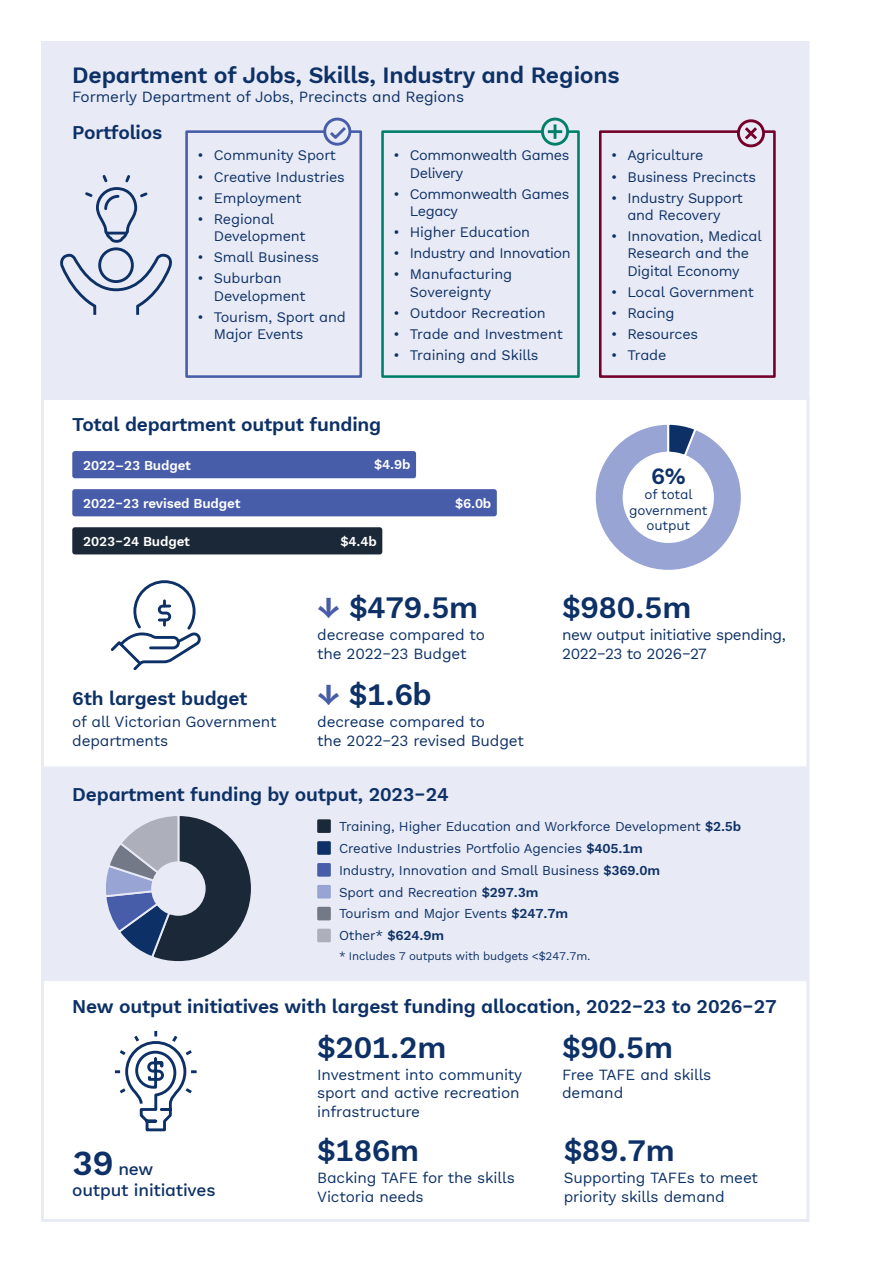
<style>
.page{position:relative;width:893px;height:1263px;background:#fff}
.page>*{position:absolute;margin:0;border:0;box-sizing:border-box;transform-origin:0 0}
.t1{font:600 30.75px "Work Sans";letter-spacing:-.01em;color:#0d3166}
.t2{font:600 23.1px "Work Sans";letter-spacing:-.01em;color:#0d3166}
.t3{font:600 19.2px "Work Sans";letter-spacing:-.01em;color:#0d3166}
.t4{font:500 17.25px/20.7px "Work Sans";letter-spacing:-.01em;color:#0d3166}
.t5{font:15.3px/18.5px "Work Sans";letter-spacing:-.01em;color:#0d3166}
.t6{font:14.4px/17.2px "Work Sans";letter-spacing:-.015em;color:#0d3166}
.t7{font:13.5px/21.9px "Work Sans";letter-spacing:-.01em;color:#0d3166}
.t8{font:600 13.5px "Work Sans";letter-spacing:-.01em;color:#fff}
.t9{font:11.55px "Work Sans";letter-spacing:-.01em;color:#0d3166}
.s1{color:#475da9}
.s2{font-weight:600}
.s3{font-weight:600;font-size:34.5px}
</style>
<div class="page">
<div style="left:43px;top:43px;width:765px;height:355px;background:#e8eaf5"></div>
<div style="left:41px;top:41px;width:768px;height:359px;border:3px solid #e8eaf5"></div>
<div style="left:43px;top:768px;width:765px;height:211px;background:#e8eaf5"></div>
<div style="left:41px;top:397px;width:768px;height:372px;border:3px solid #e8eaf5"></div>
<div style="left:41px;top:978px;width:768px;height:244px;border:3px solid #e8eaf5"></div>
<div style="left:381px;top:130px;width:199px;height:248px;border:3px solid #008068"></div>
<svg style="left:542px;top:119px;width:26px;height:25px"></svg>
<div style="left:541px;top:118px;width:28px;height:28px;border:3px solid #008068;border-radius:50%"></div>
<svg style="left:554px;top:124px;width:2px;height:15px"></svg>
<hr style="left:548px;top:130px;width:14px;height:3px;background:#008068">
<div style="left:599px;top:130px;width:177px;height:248px;border:3px solid #740029"></div>
<svg style="left:733px;top:119px;width:36px;height:28px"></svg>
<div style="left:185px;top:130px;width:177px;height:248px;border:3px solid #475da9"></div>
<div style="left:323px;top:118px;width:28px;height:28px;border:3px solid #475da9;border-radius:50%"></div>
<svg style="left:327px;top:124px;width:22px;height:18px"></svg>
<svg style="left:115px;top:1031px;width:82px;height:101px"></svg>
<div style="left:317px;top:819px;width:14px;height:14px;background:#1b2838"></div>
<div style="left:317px;top:863px;width:14px;height:14px;background:#475da9"></div>
<div style="left:317px;top:907px;width:14px;height:13px;background:#737986"></div>
<div style="left:317px;top:841px;width:14px;height:14px;background:#0d3166"></div>
<div style="left:317px;top:885px;width:14px;height:13px;background:#98a4d3"></div>
<div style="left:317px;top:929px;width:14px;height:13px;background:#adb0bb"></div>
<div style="left:72px;top:527px;width:310px;height:27px;background:#1b2838;border-radius:3px"></div>
<div style="left:72px;top:489px;width:425px;height:27px;background:#475da9;border-radius:3px"></div>
<div style="left:72px;top:451px;width:344px;height:27px;background:#475da9;border-radius:3px"></div>
<svg style="left:61px;top:173px;width:193px;height:789px"></svg>
<svg style="left:595px;top:424px;width:146px;height:146px"></svg>
<p class="t2" style="left:72px;top:57px;width:549px">Department of Jobs, Skills, Industry and Regions</p>
<p class="t5" style="left:72px;top:87px;width:393px">Formerly Department of Jobs, Precincts and Regions</p>
<p class="t3" style="left:72px;top:118px;width:92px">Portfolios</p>
<p class="t6" style="left:197px;top:146px;width:140px">• Community Sport</p>
<p class="t6" style="left:197px;top:167px;width:149px">• Creative Industries</p>
<p class="t6" style="left:197px;top:189px;width:106px">• Employment</p>
<p class="t6" style="left:214px;top:210px;width:93px;text-indent:-16px">• Regional<br>Development</p>
<p class="t6" style="left:197px;top:248px;width:123px">• Small Business</p>
<p class="t6" style="left:214px;top:269px;width:93px;text-indent:-16px">• Suburban<br>Development</p>
<p class="t6" style="left:214px;top:308px;width:134px;text-indent:-16px">• Tourism, Sport and<br>Major Events</p>
<p class="t6" style="left:410px;top:146px;width:161px;text-indent:-16px">• Commonwealth Games<br>Delivery</p>
<p class="t6" style="left:410px;top:185px;width:161px;text-indent:-16px">• Commonwealth Games<br>Legacy</p>
<p class="t6" style="left:393px;top:223px;width:138px">• Higher Education</p>
<p class="t6" style="left:393px;top:244px;width:179px">• Industry and Innovation</p>
<p class="t6" style="left:393px;top:265px;width:120px;text-align:center">• Manufacturing<br>Sovereignty</p>
<p class="t6" style="left:393px;top:304px;width:154px">• Outdoor Recreation</p>
<p class="t6" style="left:393px;top:325px;width:171px">• Trade and Investment</p>
<p class="t6" style="left:393px;top:346px;width:147px">• Training and Skills</p>
<p class="t3" style="left:72px;top:410px;width:311px">Total department output funding</p>
<p class="t8" style="left:374px;top:455px;width:38px">$4.9b</p>
<p class="t8" style="left:83px;top:455px;width:109px">2022–23 Budget</p>
<p class="t8" style="left:83px;top:493px;width:159px">2022‒23 revised Budget</p>
<p class="t8" style="left:83px;top:531px;width:108px">2023‒24 Budget</p>
<p class="t8" style="left:341px;top:531px;width:38px">$4.4b</p>
<p class="t8" style="left:455px;top:493px;width:38px">$6.0b</p>
<p class="t6" style="left:611px;top:146px;width:94px">• Agriculture</p>
<p class="t6" style="left:611px;top:167px;width:146px">• Business Precincts</p>
<p class="t6" style="left:611px;top:189px;width:133px;text-align:center">• Industry Support and Recovery</p>
<p class="t6" style="left:611px;top:227px;width:152px;text-align:center">• Innovation, Medical<br>Research and the<br>Digital Economy</p>
<p class="t6" style="left:611px;top:283px;width:144px">• Local Government</p>
<p class="t6" style="left:611px;top:304px;width:65px">• Racing</p>
<p class="t6" style="left:611px;top:325px;width:88px">• Resources</p>
<p class="t6" style="left:611px;top:346px;width:57px">• Trade</p>
<p class="t2" style="left:651px;top:458px;width:36px">6%</p>
<p class="t7" style="left:629px;top:486px;width:80px;line-height:15.3px;text-align:center">of total government output</p>
<p class="t3" style="left:72px;top:684px;width:177px">6th largest budget</p>
<p class="t5" style="left:72px;top:712px;width:206px">of all Victorian Government departments</p>
<p class="t1" style="left:317px;top:584px;width:163px"><span class="s1">↓</span> $479.5m</p>
<p class="t5" style="left:317px;top:625px;width:169px">decrease compared to the 2022‒23 Budget</p>
<p class="t1" style="left:317px;top:671px;width:116px"><span class="s1">↓</span> $1.6b</p>
<p class="t5" style="left:317px;top:712px;width:208px">decrease compared to<br>the 2022‒23 revised Budget</p>
<p class="t1" style="left:562px;top:584px;width:131px">$980.5m</p>
<p class="t5" style="left:562px;top:625px;width:225px">new output initiative spending,<br>2022‒23 to 2026‒27</p>
<p class="t3" style="left:72px;top:780px;width:378px">Department funding by output, 2023‒24</p>
<p class="t7" style="left:339px;top:815px;width:404px">Training, Higher Education and Workforce Development <span class="s2">$2.5b </span>Creative Industries Portfolio Agencies <span class="s2">$405.1m<br></span>Industry, Innovation and Small Business <span class="s2">$369.0m<br></span>Sport and Recreation <span class="s2">$297.3m<br></span>Tourism and Major Events <span class="s2">$247.7m<br></span>Other* <span class="s2">$624.9m</span></p>
<p class="t9" style="left:339px;top:947px;width:253px">* Includes 7 outputs with budgets &lt;$247.7m.</p>
<p class="t3" style="left:72px;top:991px;width:706px">New output initiatives with largest funding allocation, 2022‒23 to 2026‒27</p>
<p class="t1" style="left:317px;top:1024px;width:131px">$201.2m</p>
<p class="t5" style="left:317px;top:1065px;width:206px">Investment into community sport and active recreation infrastructure</p>
<p class="t1" style="left:317px;top:1127px;width:104px">$186m</p>
<p class="t5" style="left:317px;top:1168px;width:199px">Backing TAFE for the skills<br>Victoria needs</p>
<p class="t1" style="left:562px;top:1024px;width:112px">$90.5m</p>
<p class="t5" style="left:562px;top:1065px;width:151px">Free TAFE and skills demand</p>
<p class="t1" style="left:564px;top:1127px;width:112px">$89.7m</p>
<p class="t5" style="left:564px;top:1168px;width:196px">Supporting TAFEs to meet priority skills demand</p>
<p class="t4" style="left:72px;top:1158px;width:145px"><span class="s3">39</span> new<br>output initiatives</p>
</div>
